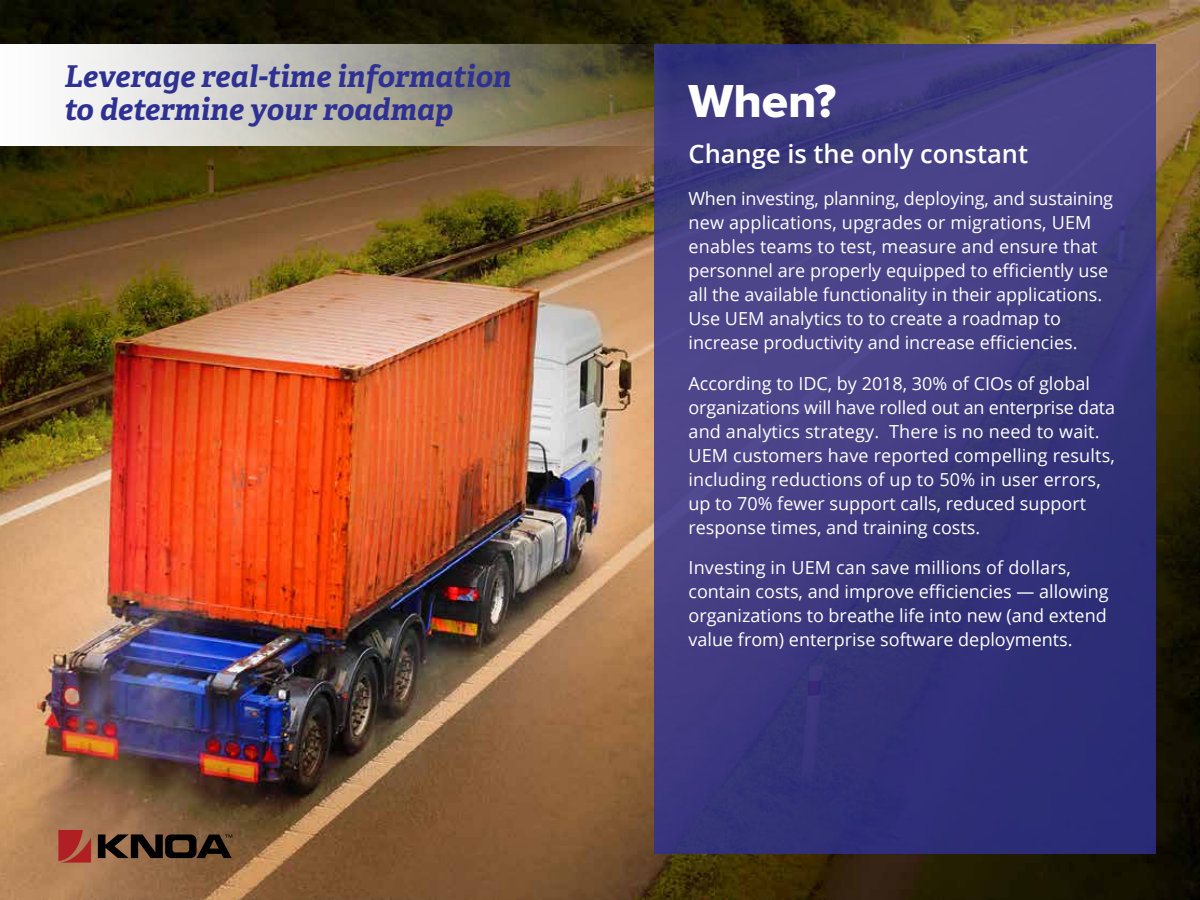
<style>
.page{position:relative;width:1200px;height:900px;background:#fff}
.page>*{position:absolute;margin:0;border:0;box-sizing:border-box;transform-origin:0 0}
.t1{font:48px "Proxima Nova Extrabld";color:#fff}
.t2{font:italic 700 30px/33px "Adelle";color:#2e3192}
.t3{font:600 25.5px "Open Sans";color:#fff}
.t4{font:18px/24px "Open Sans";color:#fff}
</style>
<div class="page">
<img style="left:0;top:0;width:1200px;height:900px">
<svg style="left:58px;top:830px;width:33px;height:33px"></svg>
<svg style="left:98px;top:834px;width:134px;height:24px;background:#3b2a1d"></svg>
<svg style="left:654px;top:44px;width:502px;height:810px;background:#3c397f"></svg>
<svg style="left:0;top:44px;width:669px;height:102px"></svg>
<h2 class="t2" style="left:64px;top:59px;width:448px">Leverage real-time information to determine your roadmap</h2>
<h1 class="t1" style="left:688px;top:73px;width:149px">When?</h1>
<h3 class="t3" style="left:688px;top:136px;width:341px">Change is the only constant</h3>
<p class="t4" style="left:688px;top:186px;width:426px">When investing, planning, deploying, and sustaining new applications, upgrades or migrations, UEM enables teams to test, measure and ensure that personnel are properly equipped to efficiently use all the available functionality in their applications.<br>Use UEM analytics to to create a roadmap to increase productivity and increase efficiencies.</p>
<p class="t4" style="left:688px;top:371px;width:428px">According to IDC, by 2018, 30% of CIOs of global organizations will have rolled out an enterprise data and analytics strategy. There is no need to wait.<br>UEM customers have reported compelling results, including reductions of up to 50% in user errors, up to 70% fewer support calls, reduced support response times, and training costs.</p>
<p class="t4" style="left:688px;top:555px;width:422px">Investing in UEM can save millions of dollars, contain costs, and improve efficiencies — allowing organizations to breathe life into new (and extend value from) enterprise software deployments.</p>
</div>
